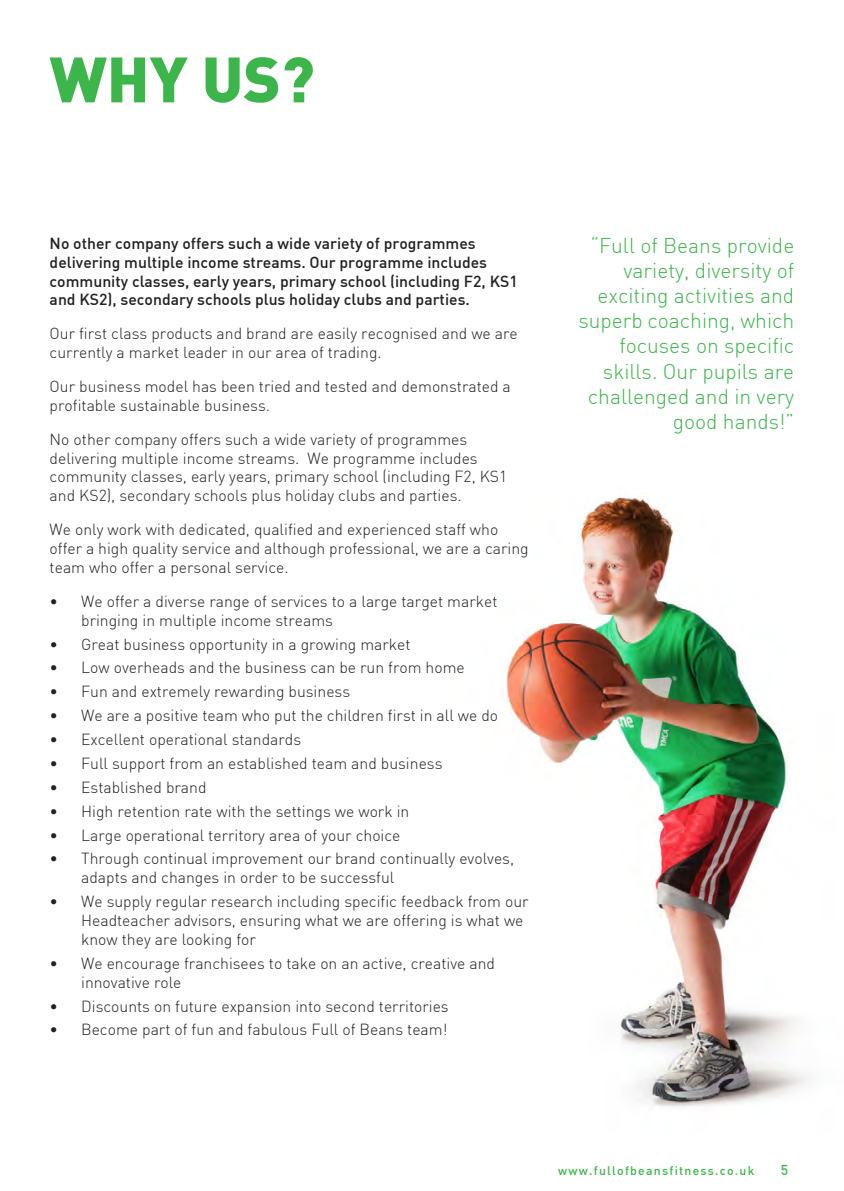
<style>
.page{position:relative;width:844px;height:1191px;background:#fff}
.page>*{position:absolute;margin:0;border:0;box-sizing:border-box;transform-origin:0 0}
.t1{font:900 63px "DIN";color:#3cb64a}
.t2{font:300 21px/25.2px "DIN";color:#3cb64a;text-align:right}
.t3{font:300 15.75px/18.9px "DIN";color:#231f20}
.t4{font:500 15.75px/18.9px "DIN";color:#231f20}
.t5{font:500 14px "DIN";color:#3cb64a}
.t6{font:500 12.25px "DIN";letter-spacing:.1em;color:#3cb64a}
</style>
<div class="page">
<img style="left:505px;top:497px;width:304px;height:610px">
<p class="t1" style="left:50px;top:37px;width:266px">WHY US?</p>
<p class="t4" style="left:50px;top:233px;width:469px">No other company offers such a wide variety of programmes delivering multiple income streams. Our programme includes community classes, early years, primary school (including F2, KS1 and KS2), secondary schools plus holiday clubs and parties.</p>
<p class="t3" style="left:50px;top:324px;width:469px">Our first class products and brand are easily recognised and we are currently a market leader in our area of trading.</p>
<p class="t3" style="left:50px;top:377px;width:462px">Our business model has been tried and tested and demonstrated a profitable sustainable business.</p>
<p class="t3" style="left:50px;top:429px;width:459px">No other company offers such a wide variety of programmes delivering multiple income streams. We programme includes community classes, early years, primary school (including F2, KS1 and KS2), secondary schools plus holiday clubs and parties.</p>
<p class="t3" style="left:50px;top:520px;width:480px">We only work with dedicated, qualified and experienced staff who offer a high quality service and although professional, we are a caring team who offer a personal service.</p>
<p class="t3" style="left:81px;top:591px;width:417px;text-indent:-32px">• We offer a diverse range of services to a large target market bringing in multiple income streams</p>
<p class="t3" style="left:50px;top:634px;width:362px">• Great business opportunity in a growing market</p>
<p class="t3" style="left:50px;top:658px;width:416px">• Low overheads and the business can be run from home</p>
<p class="t3" style="left:50px;top:682px;width:302px">• Fun and extremely rewarding business</p>
<p class="t3" style="left:50px;top:706px;width:450px">• We are a positive team who put the children first in all we do</p>
<p class="t3" style="left:50px;top:729px;width:253px">• Excellent operational standards</p>
<p class="t3" style="left:50px;top:753px;width:394px">• Full support from an established team and business</p>
<p class="t3" style="left:50px;top:777px;width:158px">• Established brand</p>
<p class="t3" style="left:50px;top:801px;width:361px">• High retention rate with the settings we work in</p>
<p class="t3" style="left:50px;top:825px;width:352px">• Large operational territory area of your choice</p>
<p class="t3" style="left:81px;top:849px;width:434px;text-indent:-32px">• Through continual improvement our brand continually evolves, adapts and changes in order to be successful</p>
<p class="t3" style="left:81px;top:892px;width:449px;text-indent:-32px">• We supply regular research including specific feedback from our<br>Headteacher advisors, ensuring what we are offering is what we know they are looking for</p>
<p class="t3" style="left:81px;top:953px;width:415px;text-indent:-32px">• We encourage franchisees to take on an active, creative and innovative role</p>
<p class="t3" style="left:50px;top:996px;width:400px">• Discounts on future expansion into second territories</p>
<p class="t3" style="left:50px;top:1020px;width:399px">• Become part of fun and fabulous Full of Beans team!</p>
<p class="t2" style="left:578px;top:232px;width:217px">“Full of Beans provide variety, diversity of exciting activities and superb coaching, which focuses on specific skills. Our pupils are challenged and in very good hands!”</p>
<p class="t6" style="left:558px;top:1163px;width:198px">www.fullofbeansfitness.co.uk</p>
<p class="t5" style="left:780px;top:1161px;width:9px">5</p>
</div>
